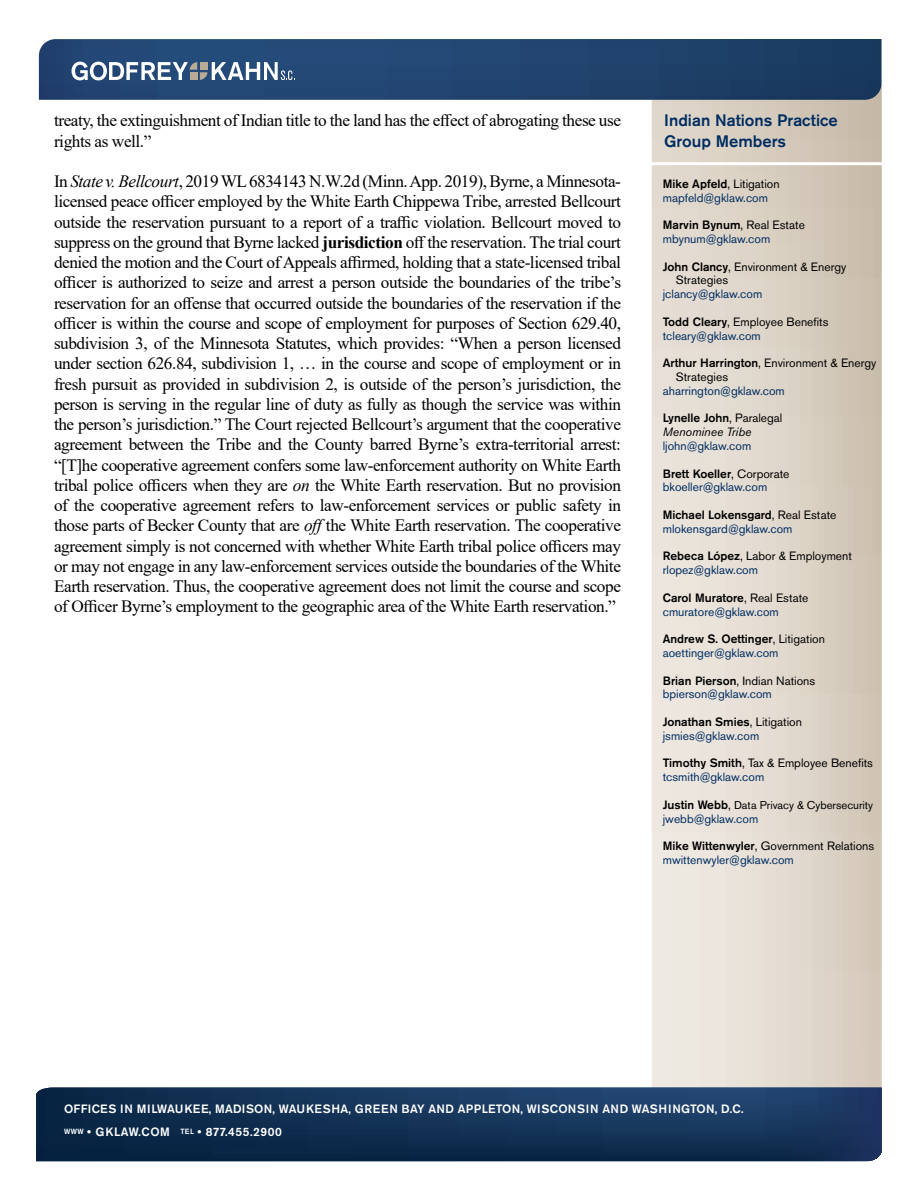
<style>
.page{position:relative;width:918px;height:1188px;background:#fff}
.page>*{position:absolute;margin:0;border:0;box-sizing:border-box;transform-origin:0 0}
.t1{font:17.25px/20.2px "Times New Roman";letter-spacing:-.025em;color:#000}
.t2{font:500 16.5px/21px "Akzidenz Grotesk Std";color:#002d62}
.t3{font:12px/13.8px "Akzidenz Grotesk Std";color:#002d62}
.t4{font:12px/13.8px "Akzidenz Grotesk Std";color:#000}
.t5{font:500 12px/22.5px "Akzidenz Grotesk BE";letter-spacing:.04em;color:#fff}
.t6{font:italic 12px/13.8px "Akzidenz Grotesk Std";color:#000}
.t7{font:11.25px "Akzidenz Grotesk Std";color:#000}
.s1{font-style:italic}
.s2{font-weight:700}
.s3{font-weight:500;color:#000}
.s4{color:#000}
.s5{font-weight:500}
.s6{color:#002d62}
.s7{font-weight:500;font-style:normal}
.s8{font-style:normal}
.s9{font-weight:500;font-size:12px}
.s10{font-size:12px}
.s11{font-size:7.5px}
</style>
<div class="page">
<svg style="left:652px;top:100px;width:230px;height:988px;background:#ded6ca"></svg>
<svg style="left:36px;top:1088px;width:846px;height:73px;background:#123054"></svg>
<svg style="left:39px;top:39px;width:843px;height:61px;background:#21446f"></svg>
<hr style="left:650px;top:162px;width:235px;height:3px;background:#fff">
<svg style="left:72px;top:62px;width:223px;height:18px"></svg>
<p class="t1" style="left:54px;top:110px;width:569px">treaty, the extinguishment of Indian title to the land has the effect of abrogating these use rights as well.”</p>
<p class="t1" style="left:54px;top:171px;width:569px;text-align:justify">In <span class="s1">State v. Bellcourt</span>, 2019 WL 6834143 N.W.2d (Minn. App. 2019), Byrne, a Minnesota&shy;licensed peace officer employed by the White Earth Chippewa Tribe, arrested Bellcourt outside the reservation pursuant to a report of a traffic violation. Bellcourt moved to suppress on the ground that Byrne lacked <span class="s2">jurisdiction</span> off the reservation. The trial court denied the motion and the Court of Appeals affirmed, holding that a state-licensed tribal officer is authorized to seize and arrest a person outside the boundaries of the tribe’s reservation for an offense that occurred outside the boundaries of the reservation if the officer is within the course and scope of employment for purposes of Section 629.40, subdivision 3, of the Minnesota Statutes, which provides: “When a person licensed under section 626.84, subdivision 1, … in the course and scope of employment or in fresh pursuit as provided in subdivision 2, is outside of the person’s jurisdiction, the person is serving in the regular line of duty as fully as though the service was within the person’s jurisdiction.” The Court rejected Bellcourt’s argument that the cooperative agreement between the Tribe and the County barred Byrne’s extra-territorial arrest: “[T]he cooperative agreement confers some law-enforcement authority on White Earth tribal police officers when they are <span class="s1">on</span> the White Earth reservation. But no provision of the cooperative agreement refers to law-enforcement services or public safety in those parts of Becker County that are <span class="s1">off</span>the White Earth reservation. The cooperative agreement simply is not concerned with whether White Earth tribal police officers may or may not engage in any law-enforcement services outside the boundaries of the White Earth reservation. Thus, the cooperative agreement does not limit the course and scope of Officer Byrne’s employment to the geographic area of the White Earth reservation.”</p>
<p class="t2" style="left:664px;top:109px;width:175px">Indian Nations Practice<br>Group Members</p>
<p class="t3" style="left:663px;top:177px;width:118px"><span class="s3">Mike Apfeld</span><span class="s4">, Litigation </span>mapfeld@gklaw.com</p>
<p class="t3" style="left:663px;top:218px;width:144px"><span class="s3">Marvin Bynum</span><span class="s4">, Real Estate </span>mbynum@gklaw.com</p>
<p class="t4" style="left:676px;top:259px;width:172px;text-indent:-13px"><span class="s5">John Clancy</span>, Environment &amp; Energy<br>Strategies</p>
<p class="t3" style="left:663px;top:287px;width:101px">jclancy@gklaw.com</p>
<p class="t4" style="left:663px;top:315px;width:167px"><span class="s5">Todd Cleary</span>, Employee Benefits <span class="s6">tcleary@gklaw.com</span></p>
<p class="t4" style="left:676px;top:356px;width:202px;text-indent:-13px"><span class="s5">Arthur Harrington</span>, Environment &amp; Energy<br>Strategies</p>
<p class="t3" style="left:663px;top:384px;width:124px">aharrington@gklaw.com</p>
<p class="t6" style="left:663px;top:411px;width:121px"><span class="s7">Lynelle John</span><span class="s8">, Paralegal<br></span>Menominee Tribe</p>
<p class="t3" style="left:663px;top:439px;width:90px">ljohn@gklaw.com</p>
<p class="t3" style="left:663px;top:466px;width:128px"><span class="s3">Brett Koeller</span><span class="s4">, Corporate </span>bkoeller@gklaw.com</p>
<p class="t3" style="left:663px;top:508px;width:175px"><span class="s3">Michael Lokensgard</span><span class="s4">, Real Estate </span>mlokensgard@gklaw.com</p>
<p class="t4" style="left:663px;top:549px;width:191px"><span class="s5">Rebeca López</span>, Labor &amp; Employment <span class="s6">rlopez@gklaw.com</span></p>
<p class="t3" style="left:663px;top:591px;width:147px"><span class="s3">Carol Muratore</span><span class="s4">, Real Estate </span>cmuratore@gklaw.com</p>
<p class="t3" style="left:663px;top:632px;width:164px"><span class="s3">Andrew S. Oettinger</span><span class="s4">, Litigation </span>aoettinger@gklaw.com</p>
<p class="t3" style="left:663px;top:673px;width:154px"><span class="s3">Brian Pierson</span><span class="s4">, Indian Nations </span>bpierson@gklaw.com</p>
<p class="t3" style="left:663px;top:715px;width:141px"><span class="s3">Jonathan Smies</span><span class="s4">, Litigation </span>jsmies@gklaw.com</p>
<p class="t4" style="left:663px;top:756px;width:212px"><span class="s5">Timothy Smith</span>, Tax &amp; Employee Benefits <span class="s6">tcsmith@gklaw.com</span></p>
<p class="t7" style="left:663px;top:798px;width:212px"><span class="s9">Justin Webb</span><span class="s10">,</span> Data Privacy &amp; Cybersecurity</p>
<p class="t3" style="left:663px;top:811px;width:97px">jwebb@gklaw.com</p>
<p class="t3" style="left:663px;top:839px;width:213px"><span class="s3">Mike Wittenwyler</span><span class="s4">, Government Relations </span>mwittenwyler@gklaw.com</p>
<p class="t5" style="left:64px;top:1098px;width:681px">OFFICES IN MILWAUKEE, MADISON, WAUKESHA, GREEN BAY AND APPLETON, WISCONSIN AND WASHINGTON, D.C.<br><span class="s11">WWW</span> • GKLAW.COM <span class="s11">TEL</span> • 877.455.2900</p>
</div>
